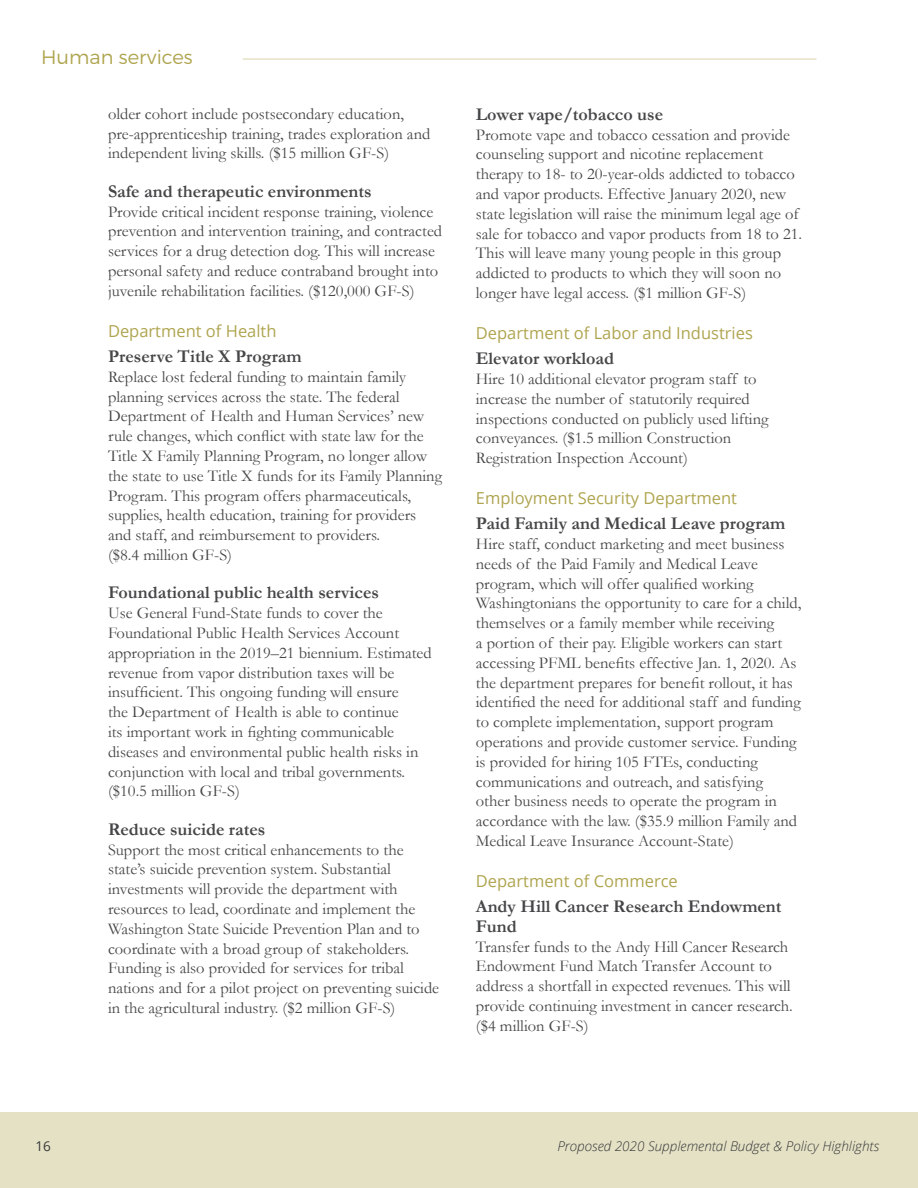
<style>
.page{position:relative;width:918px;height:1188px;background:#fff}
.page>*{position:absolute;margin:0;border:0;box-sizing:border-box;transform-origin:0 0}
.t1{font:300 19.5px "Montserrat";color:#afa550}
.highlights_h3{font:700 18px/19.5px "Garamond";color:#454647}
.Main_Body_style{font:16.5px/19.8px "Garamond";color:#454647}
.Humans_h2{font:16.5px "Open Sans";color:#afa550}
.t2{font:italic 300 13.5px "Open Sans";color:#383839}
.t3{font:13.5px "Open Sans";color:#383839}
</style>
<div class="page">
<hr style="left:243px;top:58px;width:574px;height:2px;background:#afa550">
<div style="left:0;top:1112px;width:918px;height:76px;background:#e4e1c5"></div>
<p class="t1" style="left:41px;top:45px;width:153px">Human services</p>
<p class="Main_Body_style" style="left:108px;top:103px;width:324px">older cohort include postsecondary education, pre-apprenticeship training, trades exploration and independent living skills. ($15 million GF-S)</p>
<p class="highlights_h3" style="left:108px;top:181px;width:265px">Safe and therapeutic environments</p>
<p class="Main_Body_style" style="left:108px;top:201px;width:336px">Provide critical incident response training, violence prevention and intervention training, and contracted services for a drug detection dog. This will increase personal safety and reduce contraband brought into juvenile rehabilitation facilities. ($120,000 GF-S)</p>
<p class="Humans_h2" style="left:108px;top:320px;width:170px">Department of Health</p>
<p class="highlights_h3" style="left:108px;top:347px;width:195px">Preserve Title X Program</p>
<p class="Main_Body_style" style="left:108px;top:366px;width:336px">Replace lost federal funding to maintain family planning services across the state. The federal Department of Health and Human Services’ new rule changes, which conflict with state law for the Title X Family Planning Program, no longer allow the state to use Title X funds for its Family Planning Program. This program offers pharmaceuticals, supplies, health education, training for providers and staff, and reimbursement to providers.<br>($8.4 million GF-S)</p>
<p class="highlights_h3" style="left:108px;top:583px;width:273px">Foundational public health services</p>
<p class="Main_Body_style" style="left:108px;top:603px;width:325px">Use General Fund-State funds to cover the Foundational Public Health Services Account appropriation in the 2019–21 biennium. Estimated revenue from vapor distribution taxes will be insufficient. This ongoing funding will ensure<br>the Department of Health is able to continue<br>its important work in fighting communicable diseases and environmental public health risks in conjunction with local and tribal governments. ($10.5 million GF-S)</p>
<p class="highlights_h3" style="left:108px;top:819px;width:159px">Reduce suicide rates</p>
<p class="Main_Body_style" style="left:108px;top:839px;width:333px">Support the most critical enhancements to the state’s suicide prevention system. Substantial investments will provide the department with resources to lead, coordinate and implement the Washington State Suicide Prevention Plan and to coordinate with a broad group of stakeholders.<br>Funding is also provided for services for tribal nations and for a pilot project on preventing suicide in the agricultural industry. ($2 million GF-S)</p>
<p class="highlights_h3" style="left:476px;top:104px;width:189px">Lower vape/tobacco use</p>
<p class="Main_Body_style" style="left:476px;top:124px;width:328px">Promote vape and tobacco cessation and provide counseling support and nicotine replacement therapy to 18- to 20-year-olds addicted to tobacco and vapor products. Effective January 2020, new state legislation will raise the minimum legal age of sale for tobacco and vapor products from 18 to 21.<br>This will leave many young people in this group addicted to products to which they will soon no longer have legal access. ($1 million GF-S)</p>
<p class="Humans_h2" style="left:476px;top:322px;width:279px">Department of Labor and Industries</p>
<p class="highlights_h3" style="left:476px;top:349px;width:140px">Elevator workload</p>
<p class="Main_Body_style" style="left:476px;top:368px;width:294px">Hire 10 additional elevator program staff to increase the number of statutorily required inspections conducted on publicly used lifting conveyances. ($1.5 million Construction Registration Inspection Account)</p>
<p class="Humans_h2" style="left:476px;top:487px;width:263px">Employment Security Department</p>
<p class="highlights_h3" style="left:476px;top:514px;width:311px">Paid Family and Medical Leave program</p>
<p class="Main_Body_style" style="left:476px;top:534px;width:327px">Hire staff, conduct marketing and meet business needs of the Paid Family and Medical Leave program, which will offer qualified working Washingtonians the opportunity to care for a child, themselves or a family member while receiving<br>a portion of their pay. Eligible workers can start accessing PFML benefits effective Jan. 1, 2020. As the department prepares for benefit rollout, it has identified the need for additional staff and funding to complete implementation, support program operations and provide customer service. Funding is provided for hiring 105 FTEs, conducting communications and outreach, and satisfying<br>other business needs to operate the program in accordance with the law. ($35.9 million Family and Medical Leave Insurance Account-State)</p>
<p class="Humans_h2" style="left:476px;top:870px;width:203px">Department of Commerce</p>
<p class="highlights_h3" style="left:476px;top:897px;width:307px">Andy Hill Cancer Research Endowment<br>Fund</p>
<p class="Main_Body_style" style="left:476px;top:936px;width:319px">Transfer funds to the Andy Hill Cancer Research Endowment Fund Match Transfer Account to address a shortfall in expected revenues. This will provide continuing investment in cancer research. ($4 million GF-S)</p>
<p class="t3" style="left:35px;top:1137px;width:17px">16</p>
<p class="t2" style="left:557px;top:1137px;width:323px">Proposed 2020 Supplemental Budget &amp; Policy Highlights</p>
</div>
